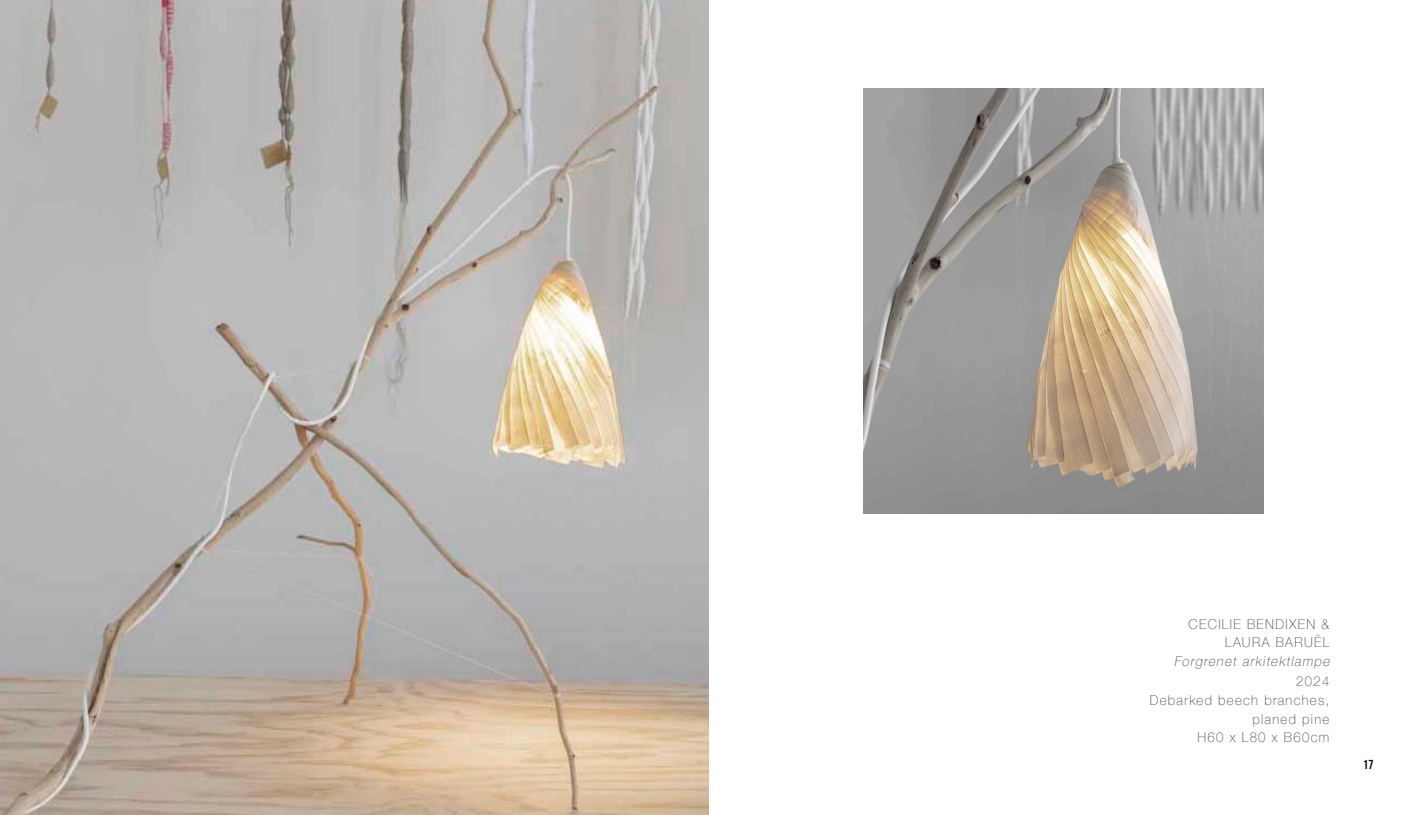
<style>
.page{position:relative;width:1418px;height:815px;background:#fff}
.page>*{position:absolute;margin:0;border:0;box-sizing:border-box;transform-origin:0 0}
.t1{font:100 13.62px/18.8px "Helvetica Neue";letter-spacing:.1em;color:#4a4a49;text-align:right;scale:.96 1}
.t2{font:italic 100 13.62px "Helvetica Neue";color:#4a4a49;scale:.96 1}
.t3{font:13px "Bebas Neue";color:#000;scale:.96 1}
</style>
<div class="page">
<img style="left:0;top:0;width:709px;height:815px">
<img style="left:863px;top:89px;width:400px;height:425px">
<p class="t1" style="left:1188px;top:614px;width:148px">CECILIE BENDIXEN &amp;<br>LAURA BARUËL</p>
<p class="t2" style="left:1174px;top:651px;width:167px">Forgrenet arkitektlampe</p>
<p class="t1" style="left:1149px;top:671px;width:189px">2024<br>Debarked beech branches, planed pine<br>H60 x L80 x B60cm</p>
<p class="t3" style="left:1362px;top:757px;width:12px">17</p>
</div>
